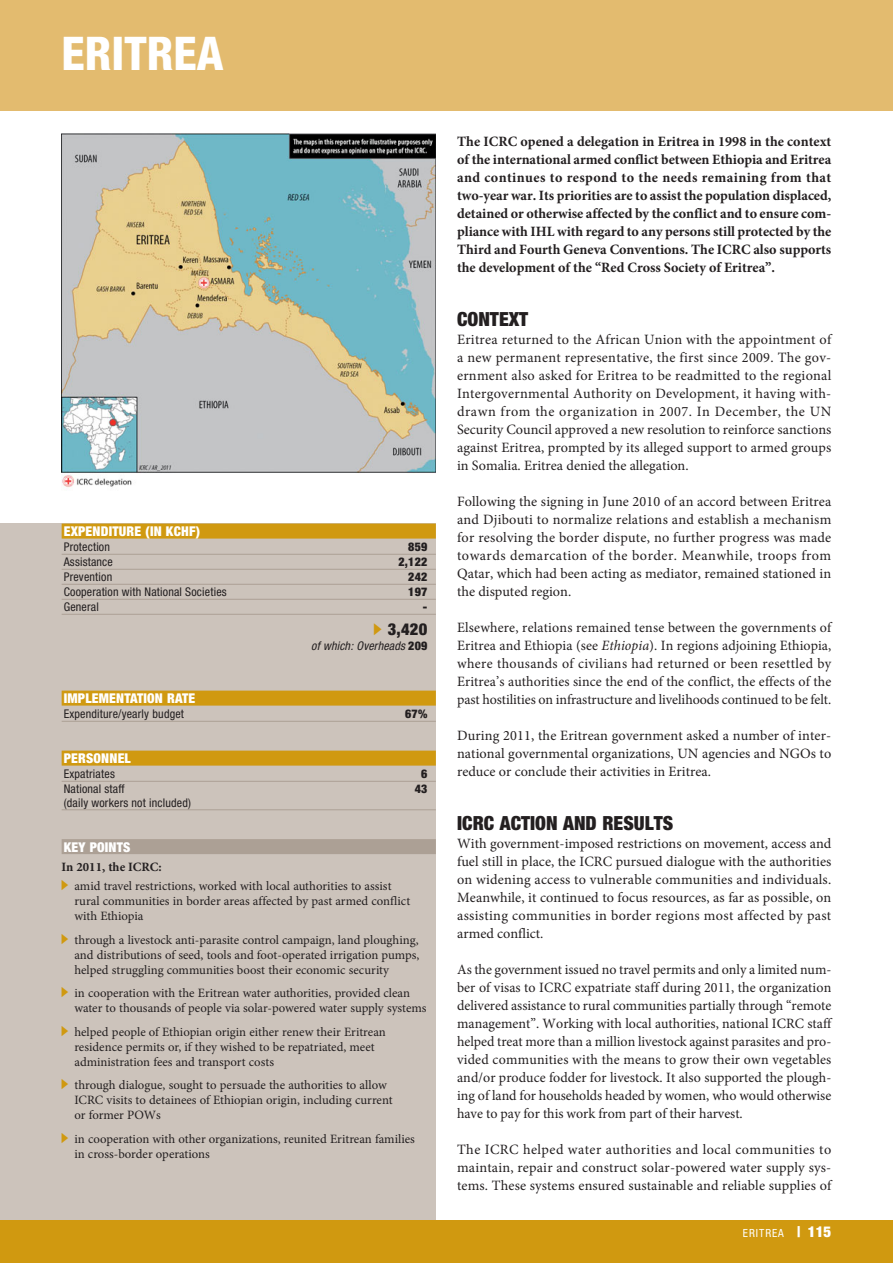
<style>
.page{position:relative;width:893px;height:1263px;background:#fff}
.page>*{position:absolute;margin:0;border:0;box-sizing:border-box;transform-origin:0 0}
.t1{font:800 condensed 46.5px "Helvetica Neue";color:#fff}
.t2{font:900 condensed 19.5px "Helvetica Neue";color:#231f20}
.t3{font:900 condensed 16.5px "Helvetica Neue";color:#231f20}
.t4{font:14.25px/18px "Minion Pro";color:#231f20;text-align:justify}
.t5{font:700 14.25px/18px "Minion Pro";color:#231f20;text-align:justify}
.t6{font:900 condensed 13.5px "Helvetica Neue";letter-spacing:.015em;color:#fff}
.t7{font:12.75px/15px "Minion Pro";color:#231f20}
.t8{font:700 12.75px "Minion Pro";color:#231f20}
.t9{font:condensed 12px "Helvetica Neue";letter-spacing:.015em;color:#231f20}
.t10{font:900 condensed 12px "Helvetica Neue";letter-spacing:.015em;color:#231f20}
.t11{font:italic condensed 12px "Helvetica Neue";letter-spacing:.015em;color:#231f20}
.t12{font:condensed 11.25px "Helvetica Neue";letter-spacing:.085em;color:#fff}
.s1{font-weight:900;font-style:normal}
.s2{font-style:italic}
.s3{font-weight:900;font-size:15px}
</style>
<div class="page">
<div style="left:0;top:0;width:893px;height:111px;background:#e3bb6f"></div>
<div style="left:0;top:524px;width:436px;height:739px;background:#ccc3bb"></div>
<div style="left:62px;top:524px;width:374px;height:15px;background:#d09910"></div>
<hr style="left:62px;top:554px;width:374px;height:1px;background:#aca095">
<hr style="left:62px;top:569px;width:374px;height:1px;background:#aca095">
<hr style="left:62px;top:584px;width:374px;height:1px;background:#aca095">
<hr style="left:62px;top:599px;width:374px;height:1px;background:#aca095">
<hr style="left:62px;top:614px;width:374px;height:1px;background:#aca095">
<div style="left:62px;top:691px;width:374px;height:15px;background:#d09910"></div>
<hr style="left:62px;top:721px;width:374px;height:1px;background:#aca095">
<div style="left:62px;top:751px;width:374px;height:15px;background:#d09910"></div>
<hr style="left:62px;top:781px;width:374px;height:1px;background:#aca095">
<hr style="left:62px;top:809px;width:374px;height:1px;background:#aca095">
<div style="left:62px;top:839px;width:374px;height:15px;background:#aca095"></div>
<img style="left:62px;top:134px;width:374px;height:354px">
<div style="left:0;top:1220px;width:893px;height:43px;background:#d09910"></div>
<h1 class="t1" style="left:62px;top:36px;width:163px">ERITREA</h1>
<p class="t6" style="left:64px;top:527px;width:138px">EXPENDITURE (IN KCHF)</p>
<p class="t9" style="left:64px;top:543px;width:48px">Protection</p>
<p class="t10" style="left:408px;top:543px;width:21px">859</p>
<p class="t9" style="left:64px;top:558px;width:51px">Assistance</p>
<p class="t10" style="left:399px;top:558px;width:30px">2,122</p>
<p class="t9" style="left:64px;top:573px;width:50px">Prevention</p>
<p class="t10" style="left:408px;top:573px;width:21px">242</p>
<p class="t9" style="left:64px;top:588px;width:164px">Cooperation with National Societies</p>
<p class="t10" style="left:408px;top:588px;width:21px">197</p>
<p class="t9" style="left:64px;top:603px;width:37px">General</p>
<p class="t10" style="left:423px;top:603px;width:6px">-</p>
<p class="t3" style="left:388px;top:623px;width:41px">3,420</p>
<p class="t11" style="left:311px;top:641px;width:118px">of which: Overheads <span class="s1">209</span></p>
<p class="t6" style="left:64px;top:694px;width:133px">IMPLEMENTATION RATE</p>
<p class="t9" style="left:64px;top:710px;width:122px">Expenditure/yearly budget</p>
<p class="t10" style="left:405px;top:710px;width:24px">67%</p>
<p class="t6" style="left:64px;top:754px;width:69px">PERSONNEL</p>
<p class="t9" style="left:64px;top:770px;width:53px">Expatriates</p>
<p class="t10" style="left:421px;top:770px;width:8px">6</p>
<p class="t9" style="left:64px;top:785px;width:62px">National staff</p>
<p class="t10" style="left:415px;top:785px;width:14px">43</p>
<p class="t9" style="left:64px;top:798px;width:129px">(daily workers not included)</p>
<p class="t6" style="left:64px;top:842px;width:68px">KEY POINTS</p>
<p class="t8" style="left:62px;top:862px;width:101px">In 2011, the ICRC:</p>
<p class="t7" style="left:74px;top:880px;width:337px">amid travel restrictions, worked with local authorities to assist rural communities in border areas affected by past armed conflict with Ethiopia</p>
<p class="t7" style="left:74px;top:933px;width:346px;text-align:justify">through a livestock anti-parasite control campaign, land ploughing, and distributions of seed, tools and foot-operated irrigation pumps, helped struggling communities boost their economic security</p>
<p class="t7" style="left:74px;top:987px;width:354px">in cooperation with the Eritrean water authorities, provided clean water to thousands of people via solar-powered water supply systems</p>
<p class="t7" style="left:74px;top:1025px;width:313px">helped people of Ethiopian origin either renew their Eritrean residence permits or, if they wished to be repatriated, meet administration fees and transport costs</p>
<p class="t7" style="left:74px;top:1079px;width:320px">through dialogue, sought to persuade the authorities to allow<br>ICRC visits to detainees of Ethiopian origin, including current or former POWs</p>
<p class="t7" style="left:74px;top:1132px;width:342px">in cooperation with other organizations, reunited Eritrean families in cross-border operations</p>
<p class="t5" style="left:457px;top:133px;width:376px">The ICRC opened a delegation in Eritrea in 1998 in the context of the international armed conflict between Ethiopia and Eritrea and continues to respond to the needs remaining from that two-year war. Its priorities are to assist the population displaced, detained or otherwise affected by the conflict and to ensure com&shy;pliance with IHL with regard to any persons still protected by the Third and Fourth Geneva Conventions. The ICRC also supports the development of the “Red Cross Society of Eritrea”.</p>
<h2 class="t2" style="left:457px;top:312px;width:73px">CONTEXT</h2>
<p class="t4" style="left:457px;top:331px;width:376px">Eritrea returned to the African Union with the appointment of a new permanent representative, the first since 2009. The gov&shy;ernment also asked for Eritrea to be readmitted to the regional Intergovernmental Authority on Development, it having with&shy;drawn from the organization in 2007. In December, the UN Security Council approved a new resolution to reinforce sanctions against Eritrea, prompted by its alleged support to armed groups in Somalia. Eritrea denied the allegation.</p>
<p class="t4" style="left:457px;top:493px;width:376px">Following the signing in June 2010 of an accord between Eritrea and Djibouti to normalize relations and establish a mechanism for resolving the border dispute, no further progress was made towards demarcation of the border. Meanwhile, troops from Qatar, which had been acting as mediator, remained stationed in the disputed region.</p>
<p class="t4" style="left:457px;top:619px;width:376px">Elsewhere, relations remained tense between the governments of Eritrea and Ethiopia (see <span class="s2">Ethiopia</span>). In regions adjoining Ethiopia, where thousands of civilians had returned or been resettled by Eritrea’s authorities since the end of the conflict, the effects of the past hostilities on infrastructure and livelihoods continued to be felt.</p>
<p class="t4" style="left:457px;top:727px;width:376px">During 2011, the Eritrean government asked a number of inter&shy;national governmental organizations, UN agencies and NGOs to reduce or conclude their activities in Eritrea.</p>
<h2 class="t2" style="left:457px;top:816px;width:218px">ICRC ACTION AND RESULTS</h2>
<p class="t4" style="left:457px;top:835px;width:376px">With government-imposed restrictions on movement, access and fuel still in place, the ICRC pursued dialogue with the authorities on widening access to vulnerable communities and individuals.<br>Meanwhile, it continued to focus resources, as far as possible, on assisting communities in border regions most affected by past armed conflict.</p>
<p class="t4" style="left:457px;top:961px;width:376px">As the government issued no travel permits and only a limited num&shy;ber of visas to ICRC expatriate staff during 2011, the organization delivered assistance to rural communities partially through “remote management”. Working with local authorities, national ICRC staff helped treat more than a million livestock against parasites and pro&shy;vided communities with the means to grow their own vegetables and/or produce fodder for livestock. It also supported the plough&shy;ing of land for households headed by women, who would otherwise have to pay for this work from part of their harvest.</p>
<p class="t4" style="left:457px;top:1141px;width:376px">The ICRC helped water authorities and local communities to maintain, repair and construct solar-powered water supply sys&shy;tems. These systems ensured sustainable and reliable supplies of</p>
<p class="t12" style="left:743px;top:1229px;width:90px">ERITREA <span class="s3">| 115</span></p>
</div>
